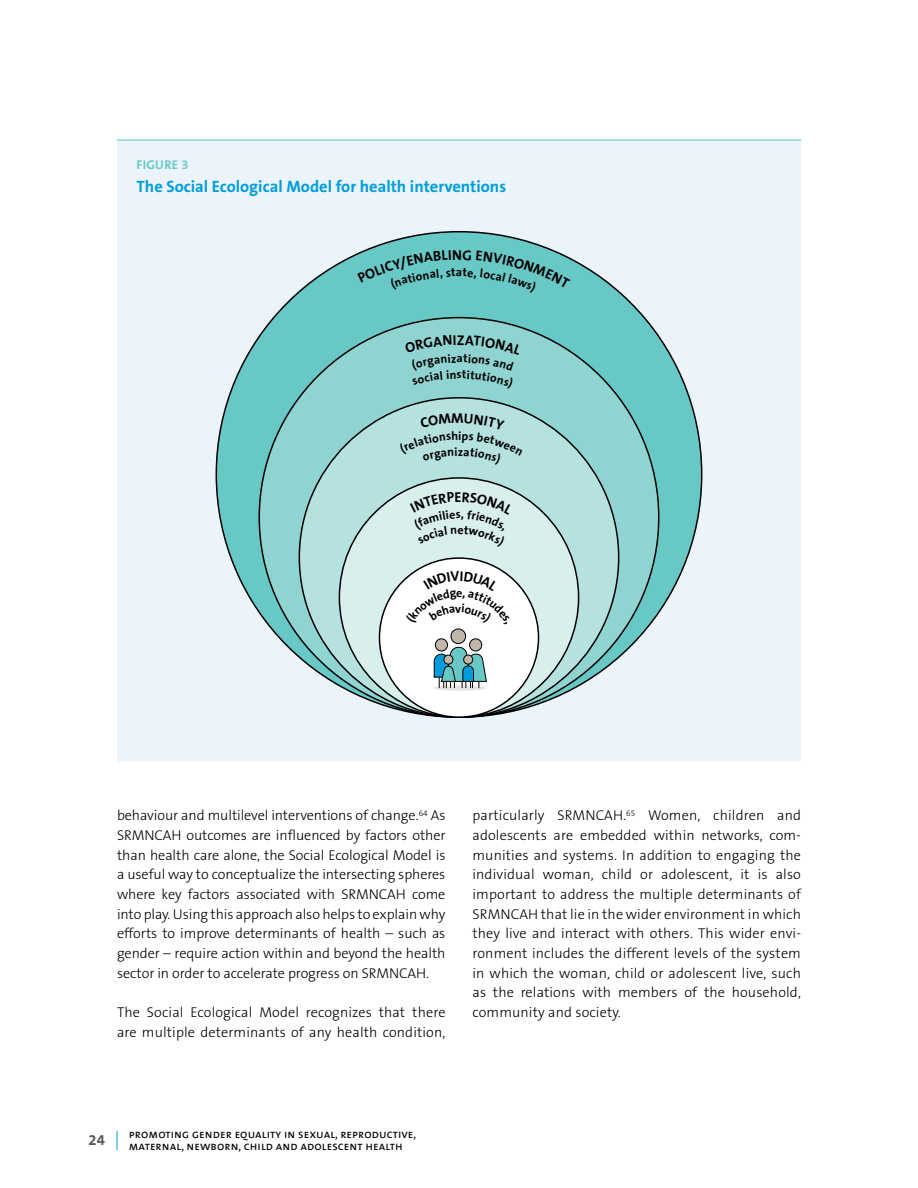
<style>
.page{position:relative;width:918px;height:1188px;background:#fff}
.page>*{position:absolute;margin:0;border:0;box-sizing:border-box;transform-origin:0 0}
.t1{font:700 16.5px "The Sans B7";color:#009ddc}
.t2{font:700 15px "The Sans B7";color:#58595b}
.t3{font:300 14.25px/19.6px "The Sans B3";letter-spacing:.01em;color:#000;text-align:justify}
.t4{font:700 12.75px "The Sans B7";letter-spacing:.02em;color:#68c8c6}
.t5{font:12px/12px "The Sans Caps";letter-spacing:.01em;color:#000}
</style>
<div class="page">
<svg style="left:117px;top:1131px;width:1px;height:19px"></svg>
<div style="left:117px;top:140px;width:684px;height:621px;background:#ecf4fb"></div>
<hr style="left:117px;top:139px;width:684px;height:2px;background:#68c8c6">
<div style="left:216px;top:232px;width:486px;height:485px;background:#68c8c6;border-radius:50%"></div>
<div style="left:259px;top:318px;width:400px;height:399px;background:#90d4d2;border-radius:50%"></div>
<div style="left:299px;top:398px;width:320px;height:319px;background:#b5e1df;border-radius:50%"></div>
<div style="left:339px;top:478px;width:240px;height:239px;background:#d8efed;border-radius:50%"></div>
<div style="left:379px;top:558px;width:160px;height:159px;background:#fff;border-radius:50%"></div>
<div style="left:435px;top:639px;width:13px;height:12px;background:#c2b6a8;border-radius:50%"></div>
<div style="left:435px;top:638px;width:13px;height:14px;border:1px solid #000;border-radius:50%"></div>
<div style="left:470px;top:639px;width:12px;height:12px;background:#c2b6a8;border-radius:50%"></div>
<div style="left:469px;top:638px;width:13px;height:14px;border:1px solid #000;border-radius:50%"></div>
<div style="left:451px;top:629px;width:15px;height:15px;background:#c2b6a8;border-radius:50%"></div>
<div style="left:450px;top:628px;width:16px;height:16px;border:1px solid #000;border-radius:50%"></div>
<svg style="left:433px;top:646px;width:54px;height:40px"></svg>
<div style="left:444px;top:655px;width:9px;height:9px;background:#c2b6a8;border-radius:50%"></div>
<div style="left:443px;top:655px;width:10px;height:10px;border:1px solid #000;border-radius:50%"></div>
<svg style="left:433px;top:685px;width:53px;height:6px"></svg>
<svg style="left:357px;top:250px;width:213px;height:10px"></svg>
<svg style="left:405px;top:571px;width:105px;height:9px"></svg>
<p class="t4" style="left:136px;top:158px;width:54px">FIGURE 3</p>
<p class="t1" style="left:136px;top:178px;width:371px">The Social Ecological Model for health interventions</p>
<p class="t3" style="left:117px;top:806px;width:330px">behaviour and multilevel interventions of change.<sup>64</sup> As SRMNCAH outcomes are influenced by factors other than health care alone, the Social Ecological Model is a useful way to conceptualize the intersecting spheres where key factors associated with SRMNCAH come into play. Using this approach also helps to explain why efforts to improve determinants of health – such as gender – require action within and beyond the health sector in order to accelerate progress on SRMNCAH.</p>
<p class="t3" style="left:117px;top:1003px;width:330px">The Social Ecological Model recognizes that there are multiple determinants of any health condition,</p>
<p class="t3" style="left:472px;top:806px;width:330px">particularly SRMNCAH.<sup>65</sup> Women, children and adolescents are embedded within networks, com&shy;munities and systems. In addition to engaging the individual woman, child or adolescent, it is also important to address the multiple determinants of SRMNCAH that lie in the wider environment in which they live and interact with others. This wider envi&shy;ronment includes the different levels of the system in which the woman, child or adolescent live, such as the relations with members of the household, community and society.</p>
<p class="t2" style="left:89px;top:1132px;width:18px">24</p>
<p class="t5" style="left:129px;top:1128px;width:289px">promoting gender equality in sexual, reproductive, maternal, newborn, child and adolescent health</p>
</div>
